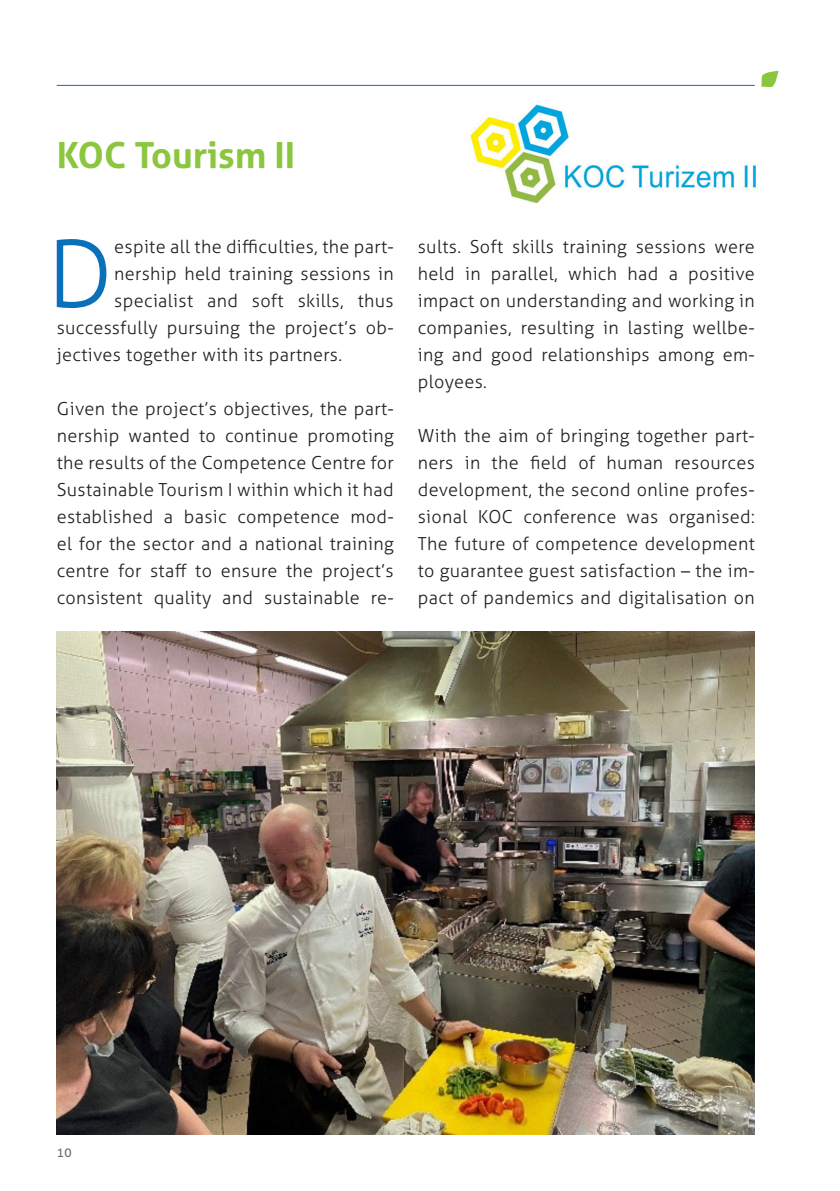
<style>
.page{position:relative;width:840px;height:1191px;background:#fff}
.page>*{position:absolute;margin:0;border:0;box-sizing:border-box;transform-origin:0 0}
.t1{font:300 92.8px "Aller";color:#0970b9}
.t2{font:700 36px "Aller";color:#8bc63e}
.t3{font:300 18px/27px "Aller";letter-spacing:.02em;color:#231f20;text-align:justify}
.t4{font:12px "Aller";color:#6c6d70}
</style>
<div class="page">
<hr style="left:57px;top:85px;width:697px;height:1px;background:#0970b9">
<svg style="left:761px;top:71px;width:17px;height:16px"></svg>
<img style="left:470px;top:104px;width:286px;height:98px">
<img style="left:57px;top:632px;width:697px;height:502px">
<p class="t2" style="left:57px;top:133px;width:240px">KOC Tourism II</p>
<p class="t1" style="left:47px;top:218px;width:66px">D</p>
<p class="t3" style="left:114px;top:233px;width:281px">espite all the difficulties, the part-</p>
<p class="t3" style="left:114px;top:260px;width:281px">nership held training sessions in</p>
<p class="t3" style="left:114px;top:287px;width:281px">specialist and soft skills, thus</p>
<p class="t3" style="left:57px;top:314px;width:338px">successfully pursuing the project’s ob-</p>
<p class="t3" style="left:57px;top:341px;width:287px">jectives together with its partners.</p>
<p class="t3" style="left:57px;top:395px;width:338px">Given the project’s objectives, the part&shy;nership wanted to continue promoting the results of the Competence Centre for Sustainable Tourism I within which it had established a basic competence mod&shy;el for the sector and a national training centre for staff to ensure the project’s consistent quality and sustainable re-</p>
<p class="t3" style="left:417px;top:233px;width:338px">sults. Soft skills training sessions were held in parallel, which had a positive impact on understanding and working in companies, resulting in lasting wellbe&shy;ing and good relationships among em&shy;ployees.</p>
<p class="t3" style="left:417px;top:422px;width:338px">With the aim of bringing together part&shy;ners in the field of human resources development, the second online profes&shy;sional KOC conference was organised:<br>The future of competence development to guarantee guest satisfaction – the im&shy;pact of pandemics and digitalisation on</p>
<p class="t4" style="left:57px;top:1145px;width:16px">10</p>
</div>
